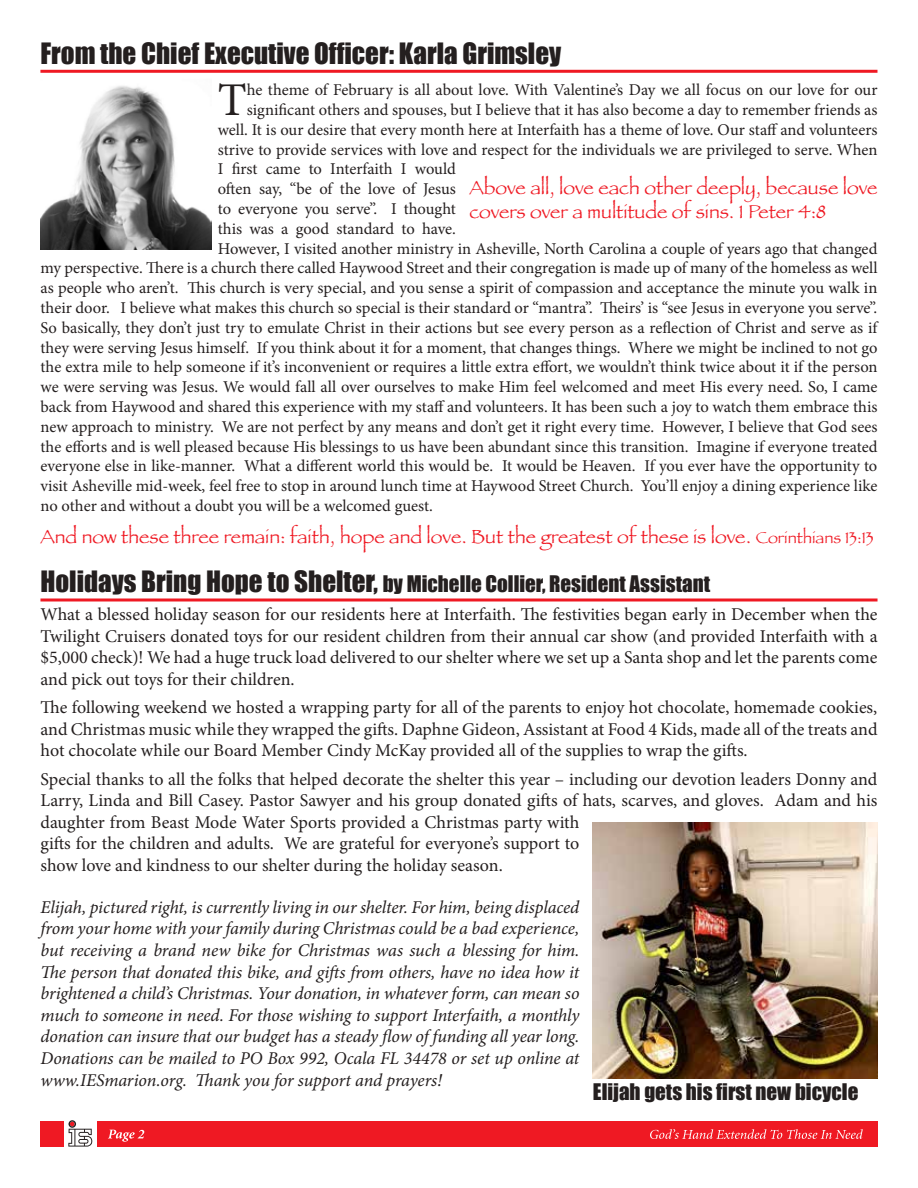
<style>
.page{position:relative;width:918px;height:1188px;background:#fff}
.page>*{position:absolute;margin:0;border:0;box-sizing:border-box;transform-origin:0 0}
.t1{font:46.95px "Minion Pro";color:#241f1f}
.t2{font:27px "Impact";color:#241f1f}
.t3{font:21px "Impact";color:#241f1f}
.t4{font:19.5px/23.4px "Papyrus Plain";color:#ef1923}
.t5{font:18px/21.6px "Minion Pro";letter-spacing:-.005em;color:#241f1f;text-align:justify}
.t6{font:italic 18px/21.6px "Minion Pro";letter-spacing:-.01em;color:#241f1f;text-align:justify}
.t7{font:16.5px "Minion Pro";letter-spacing:-.005em;color:#241f1f}
.s1{font-size:16.5px}
.s2{font-size:27px}
</style>
<div class="page">
<svg style="left:68px;top:1120px;width:24px;height:27px"></svg>
<div style="left:97px;top:1121px;width:780px;height:26px;background:#ef1923"></div>
<div style="left:40px;top:1121px;width:24px;height:26px;background:#ef1923"></div>
<svg style="left:108px;top:1130px;width:36px;height:12px"></svg>
<svg style="left:650px;top:1129px;width:213px;height:10px"></svg>
<hr style="left:40px;top:70px;width:837px;height:3px;background:#ef1923">
<svg style="left:40px;top:598px;width:838px;height:4px;background:#f25259"></svg>
<img style="left:40px;top:86px;width:171px;height:163px">
<img style="left:593px;top:822px;width:285px;height:256px">
<h2 class="t2" style="left:40px;top:33px;width:522px">From the Chief Executive Officer: Karla Grimsley</h2>
<h1 class="t1" style="left:218px;top:69px;width:30px">T</h1>
<p class="t7" style="left:247px;top:79px;width:632px">he theme of February is all about love. With Valentine’s Day we all focus on our love for our</p>
<p class="t7" style="left:247px;top:99px;width:632px">significant others and spouses, but I believe that it has also become a day to remember friends as</p>
<p class="t7" style="left:218px;top:119px;width:661px">well. It is our desire that every month here at Interfaith has a theme of love. Our staff and volunteers</p>
<p class="t7" style="left:218px;top:138px;width:661px">strive to provide services with love and respect for the individuals we are privileged to serve. When</p>
<p class="t7" style="left:218px;top:158px;width:240px">I first came to Interfaith I would</p>
<p class="t7" style="left:218px;top:178px;width:240px">often say, “be of the love of Jesus</p>
<p class="t7" style="left:218px;top:198px;width:240px">to everyone you serve”. I thought</p>
<p class="t7" style="left:218px;top:218px;width:240px">this was a good standard to have.</p>
<p class="t7" style="left:218px;top:237px;width:661px">However, I visited another ministry in Asheville, North Carolina a couple of years ago that changed</p>
<p class="t7" style="left:41px;top:257px;width:839px">my perspective. There is a church there called Haywood Street and their congregation is made up of many of the homeless as well</p>
<p class="t7" style="left:41px;top:277px;width:838px">as people who aren’t. This church is very special, and you sense a spirit of compassion and acceptance the minute you walk in</p>
<p class="t7" style="left:41px;top:297px;width:838px">their door. I believe what makes this church so special is their standard or “mantra”. Theirs’ is “see Jesus in everyone you serve”.</p>
<p class="t7" style="left:41px;top:317px;width:838px">So basically, they don’t just try to emulate Christ in their actions but see every person as a reflection of Christ and serve as if</p>
<p class="t7" style="left:41px;top:336px;width:839px">they were serving Jesus himself. If you think about it for a moment, that changes things. Where we might be inclined to not go</p>
<p class="t7" style="left:41px;top:356px;width:839px">the extra mile to help someone if it’s inconvenient or requires a little extra effort, we wouldn’t think twice about it if the person</p>
<p class="t7" style="left:41px;top:376px;width:839px">we were serving was Jesus. We would fall all over ourselves to make Him feel welcomed and meet His every need. So, I came</p>
<p class="t7" style="left:41px;top:396px;width:838px">back from Haywood and shared this experience with my staff and volunteers. It has been such a joy to watch them embrace this</p>
<p class="t7" style="left:41px;top:416px;width:838px">new approach to ministry. We are not perfect by any means and don’t get it right every time. However, I believe that God sees</p>
<p class="t7" style="left:41px;top:435px;width:839px">the efforts and is well pleased because His blessings to us have been abundant since this transition. Imagine if everyone treated</p>
<p class="t7" style="left:41px;top:455px;width:838px">everyone else in like-manner. What a different world this would be. It would be Heaven. If you ever have the opportunity to</p>
<p class="t7" style="left:41px;top:475px;width:839px">visit Asheville mid-week, feel free to stop in around lunch time at Haywood Street Church. You’ll enjoy a dining experience like</p>
<p class="t7" style="left:41px;top:495px;width:394px">no other and without a doubt you will be a welcomed guest.</p>
<p class="t4" style="left:40px;top:525px;width:835px">And now these three remain: faith, hope and love. But the greatest of these is love. <span class="s1">Corinthians 13:13</span></p>
<p class="t3" style="left:40px;top:567px;width:671px"><span class="s2">Holidays Bring Hope to Shelter,</span> by Michelle Collier, Resident Assistant</p>
<p class="t5" style="left:40px;top:603px;width:839px">What a blessed holiday season for our residents here at Interfaith. The festivities began early in December when the Twilight Cruisers donated toys for our resident children from their annual car show (and provided Interfaith with a $5,000 check)! We had a huge truck load delivered to our shelter where we set up a Santa shop and let the parents come and pick out toys for their children.</p>
<p class="t5" style="left:40px;top:697px;width:839px">The following weekend we hosted a wrapping party for all of the parents to enjoy hot chocolate, homemade cookies, and Christmas music while they wrapped the gifts. Daphne Gideon, Assistant at Food 4 Kids, made all of the treats and hot chocolate while our Board Member Cindy McKay provided all of the supplies to wrap the gifts.</p>
<p class="t5" style="left:40px;top:768px;width:838px;text-align:left">Special thanks to all the folks that helped decorate the shelter this year – including our devotion leaders Donny and Larry, Linda and Bill Casey. Pastor Sawyer and his group donated gifts of hats, scarves, and gloves. Adam and his daughter from Beast Mode Water Sports provided a Christmas party with<br>gifts for the children and adults. We are grateful for everyone’s support to<br>show love and kindness to our shelter during the holiday season.</p>
<p class="t6" style="left:40px;top:896px;width:541px">Elijah, pictured right, is currently living in our shelter. For him, being displaced from your home with your family during Christmas could be a bad experience, but receiving a brand new bike for Christmas was such a blessing for him.<br>The person that donated this bike, and gifts from others, have no idea how it brightened a child’s Christmas. Your donation, in whatever form, can mean so much to someone in need. For those wishing to support Interfaith, a monthly donation can insure that our budget has a steady flow of funding all year long.<br>Donations can be mailed to PO Box 992, Ocala FL 34478 or set up online at www.IESmarion.org. Thank you for support and prayers!</p>
<p class="t4" style="left:469px;top:176px;width:410px">Above all, love each other deeply, because love covers over a multitude of sins. 1 Peter 4:8</p>
<p class="t3" style="left:593px;top:1075px;width:267px">Elijah gets his first new bicycle</p>
</div>
